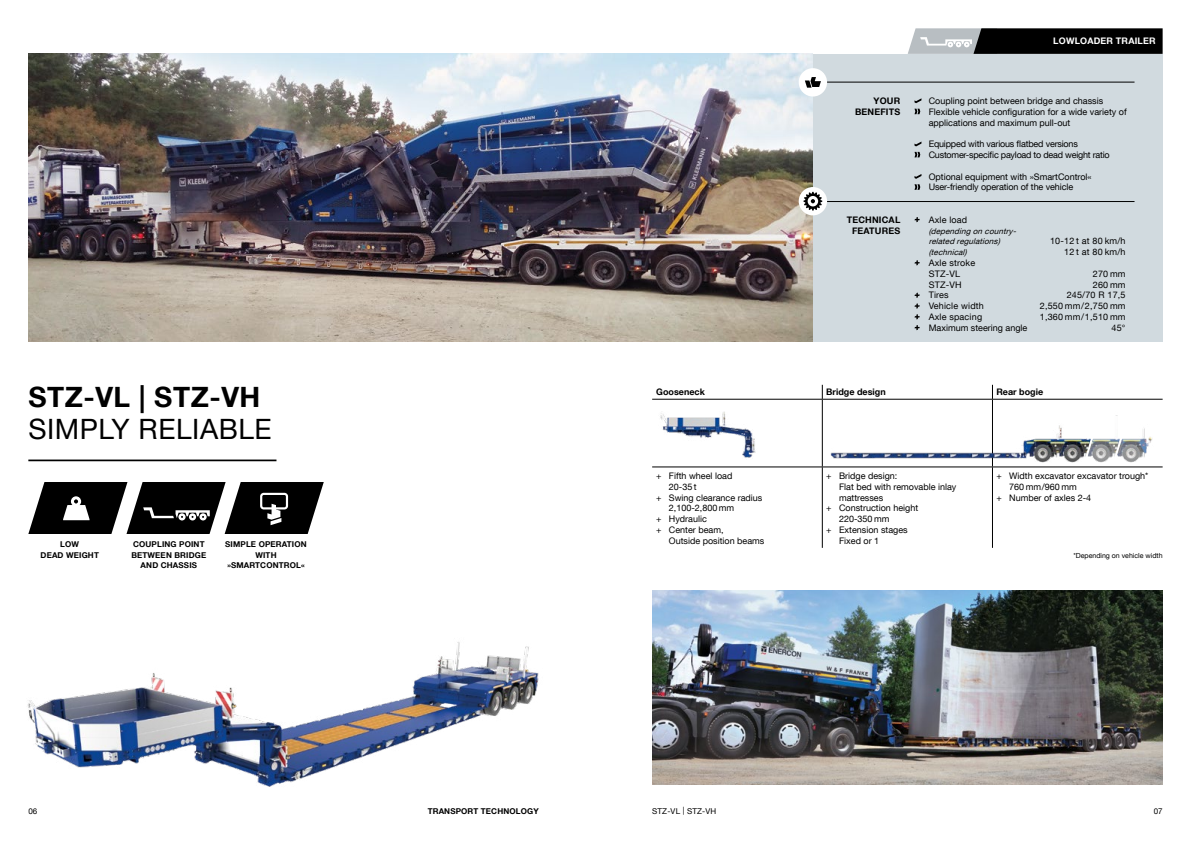
<style>
.page{position:relative;width:1191px;height:842px;background:#fff}
.page>*{position:absolute;margin:0;border:0;box-sizing:border-box;transform-origin:0 0}
.t1{font:28px "Helvetica Neue LT Com";letter-spacing:.02em;color:#000}
.t2{font:700 28px "Helvetica Neue LT Com";letter-spacing:.02em;color:#000}
.t3{font:9px/10.8px "Helvetica Neue LT Com";color:#000}
.t4{font:9px/10.8px "Helvetica Neue LT Com";letter-spacing:.02em;color:#000}
.t5{font:9px/10.8px "Helvetica Neue LT Com";letter-spacing:-.025em;color:#000}
.t6{font:700 9px "Helvetica Neue LT Com";color:#000}
.t7{font:700 9px/10.8px "Helvetica Neue LT Com";letter-spacing:.02em;color:#000;text-align:right}
.t8{font:700 9px "Helvetica Neue LT Com";letter-spacing:.02em;color:#fff}
.t9{font:700 8px/10.8px "Helvetica Neue LT Com";letter-spacing:.02em;color:#000;text-align:center}
.t10{font:italic 8px/10.8px "Helvetica Neue LT Com";color:#000}
.t11{font:8px "Helvetica Neue LT Com";letter-spacing:.02em;color:#000}
.t12{font:7px "Helvetica Neue LT Com";color:#000}
</style>
<div class="page">
<img style="left:28px;top:54px;width:785px;height:288px">
<img style="left:652px;top:590px;width:510px;height:194px">
<div style="left:813px;top:54px;width:349px;height:288px;background:#d1dadf"></div>
<hr style="left:28px;top:459px;width:248px;height:2px;background:#000">
<svg style="left:914px;top:217px;width:5px;height:5px"></svg>
<svg style="left:914px;top:260px;width:5px;height:5px"></svg>
<svg style="left:914px;top:293px;width:5px;height:26px"></svg>
<svg style="left:914px;top:325px;width:5px;height:5px"></svg>
<svg style="left:908px;top:28px;width:254px;height:26px"></svg>
<hr style="left:813px;top:82px;width:321px;height:1px;background:#000">
<svg style="left:914px;top:98px;width:7px;height:5px"></svg>
<svg style="left:914px;top:109px;width:6px;height:5px"></svg>
<svg style="left:914px;top:142px;width:7px;height:4px"></svg>
<svg style="left:914px;top:152px;width:6px;height:5px"></svg>
<svg style="left:914px;top:174px;width:7px;height:16px"></svg>
<hr style="left:813px;top:201px;width:321px;height:1px;background:#000">
<svg style="left:822px;top:385px;width:1px;height:14px"></svg>
<svg style="left:992px;top:385px;width:1px;height:14px"></svg>
<hr style="left:652px;top:399px;width:170px;height:1px;background:#000">
<hr style="left:822px;top:399px;width:170px;height:1px;background:#000">
<hr style="left:822px;top:400px;width:1px;height:67px;background:#000">
<hr style="left:992px;top:399px;width:170px;height:1px;background:#000">
<hr style="left:992px;top:400px;width:1px;height:67px;background:#000">
<hr style="left:652px;top:467px;width:170px;height:1px;background:#000">
<hr style="left:822px;top:467px;width:170px;height:1px;background:#000">
<hr style="left:822px;top:467px;width:1px;height:81px;background:#000">
<hr style="left:992px;top:467px;width:170px;height:1px;background:#000">
<hr style="left:992px;top:467px;width:1px;height:81px;background:#000">
<div style="left:798px;top:187px;width:29px;height:28px;background:#fff;border-radius:50%"></div>
<svg style="left:803px;top:192px;width:19px;height:19px"></svg>
<div style="left:798px;top:68px;width:29px;height:29px;background:#fff;border-radius:50%"></div>
<svg style="left:805px;top:77px;width:16px;height:11px"></svg>
<svg style="left:28px;top:482px;width:296px;height:52px"></svg>
<img style="left:27px;top:642px;width:512px;height:145px">
<img style="left:660px;top:411px;width:96px;height:47px">
<img style="left:830px;top:425px;width:253px;height:38px">
<img style="left:1095px;top:415px;width:57px;height:48px">
<svg style="left:1083px;top:438px;width:12px;height:22px"></svg>
<svg style="left:1112px;top:433px;width:12px;height:28px"></svg>
<h1 class="t2" style="left:28px;top:379px;width:233px">STZ-VL | STZ-VH</h1>
<h1 class="t1" style="left:28px;top:412px;width:245px">SIMPLY RELIABLE</h1>
<p class="t9" style="left:41px;top:538px;width:60px">LOW<br>DEAD WEIGHT</p>
<p class="t9" style="left:131px;top:538px;width:76px">COUPLING POINT<br>BETWEEN BRIDGE<br>AND CHASSIS</p>
<p class="t9" style="left:225px;top:538px;width:83px">SIMPLE OPERATION<br>WITH »SMARTCONTROL«</p>
<p class="t7" style="left:855px;top:95px;width:47px">YOUR<br>BENEFITS</p>
<p class="t7" style="left:846px;top:214px;width:55px;text-align:center">TECHNICAL<br>FEATURES</p>
<p class="t8" style="left:1053px;top:35px;width:104px">LOWLOADER TRAILER</p>
<p class="t3" style="left:928px;top:95px;width:199px">Coupling point between bridge and chassis<br>Flexible vehicle configuration for a wide variety of applications and maximum pull-out</p>
<p class="t5" style="left:928px;top:138px;width:182px">Equipped with various flatbed versions<br>Customer-specific payload to dead weight ratio</p>
<p class="t3" style="left:928px;top:171px;width:165px">Optional equipment with »SmartControl«<br>User-friendly operation of the vehicle</p>
<p class="t4" style="left:928px;top:214px;width:40px">Axle load</p>
<p class="t10" style="left:928px;top:225px;width:91px">(depending on country&shy;related regulations)</p>
<p class="t3" style="left:1050px;top:236px;width:77px">10-12 t at 80 km/h</p>
<p class="t10" style="left:928px;top:247px;width:40px">(technical)</p>
<p class="t3" style="left:1064px;top:246px;width:63px">12 t at 80 km/h</p>
<p class="t4" style="left:928px;top:257px;width:48px">Axle stroke<br>STZ-VL</p>
<p class="t3" style="left:1092px;top:268px;width:34px">270 mm</p>
<p class="t3" style="left:928px;top:279px;width:34px">STZ-VH</p>
<p class="t3" style="left:1092px;top:279px;width:34px">260 mm</p>
<p class="t3" style="left:928px;top:290px;width:22px">Tires</p>
<p class="t3" style="left:1066px;top:290px;width:60px">245/70 R 17,5</p>
<p class="t4" style="left:928px;top:300px;width:57px">Vehicle width</p>
<p class="t4" style="left:1039px;top:300px;width:87px">2,550 mm/2,750 mm</p>
<p class="t4" style="left:928px;top:311px;width:55px">Axle spacing</p>
<p class="t4" style="left:1039px;top:311px;width:87px">1,360 mm/1,510 mm</p>
<p class="t3" style="left:928px;top:322px;width:100px">Maximum steering angle</p>
<p class="t3" style="left:1111px;top:322px;width:15px">45°</p>
<p class="t6" style="left:656px;top:386px;width:50px">Gooseneck</p>
<p class="t6" style="left:826px;top:386px;width:61px">Bridge design</p>
<p class="t6" style="left:996px;top:386px;width:48px">Rear bogie</p>
<p class="t3" style="left:656px;top:470px;width:78px">+ Fifth wheel load</p>
<p class="t3" style="left:669px;top:481px;width:29px">20-35 t</p>
<p class="t3" style="left:656px;top:492px;width:108px">+ Swing clearance radius</p>
<p class="t3" style="left:669px;top:503px;width:67px">2,100-2,800 mm</p>
<p class="t3" style="left:656px;top:513px;width:52px">+ Hydraulic</p>
<p class="t3" style="left:656px;top:524px;width:69px">+ Center beam,</p>
<p class="t3" style="left:669px;top:535px;width:97px">Outside position beams</p>
<p class="t3" style="left:826px;top:470px;width:73px">+ Bridge design:</p>
<p class="t3" style="left:839px;top:481px;width:119px">Flat bed with removable inlay</p>
<p class="t3" style="left:839px;top:492px;width:46px">mattresses</p>
<p class="t3" style="left:826px;top:503px;width:93px">+ Construction height</p>
<p class="t3" style="left:839px;top:513px;width:52px">220-350 mm</p>
<p class="t3" style="left:826px;top:524px;width:83px">+ Extension stages</p>
<p class="t3" style="left:839px;top:535px;width:42px">Fixed or 1</p>
<p class="t3" style="left:996px;top:470px;width:153px">+ Width excavator excavator trough*</p>
<p class="t3" style="left:1009px;top:481px;width:69px">760 mm/960 mm</p>
<p class="t3" style="left:996px;top:492px;width:96px">+ Number of axles 2-4</p>
<p class="t12" style="left:1073px;top:551px;width:91px">*Depending on vehicle width</p>
<p class="t11" style="left:28px;top:806px;width:10px">06</p>
<p class="t9" style="left:428px;top:805px;width:113px">TRANSPORT TECHNOLOGY</p>
<p class="t11" style="left:652px;top:806px;width:66px">STZ-VL | STZ-VH</p>
<p class="t11" style="left:1153px;top:806px;width:10px">07</p>
</div>
